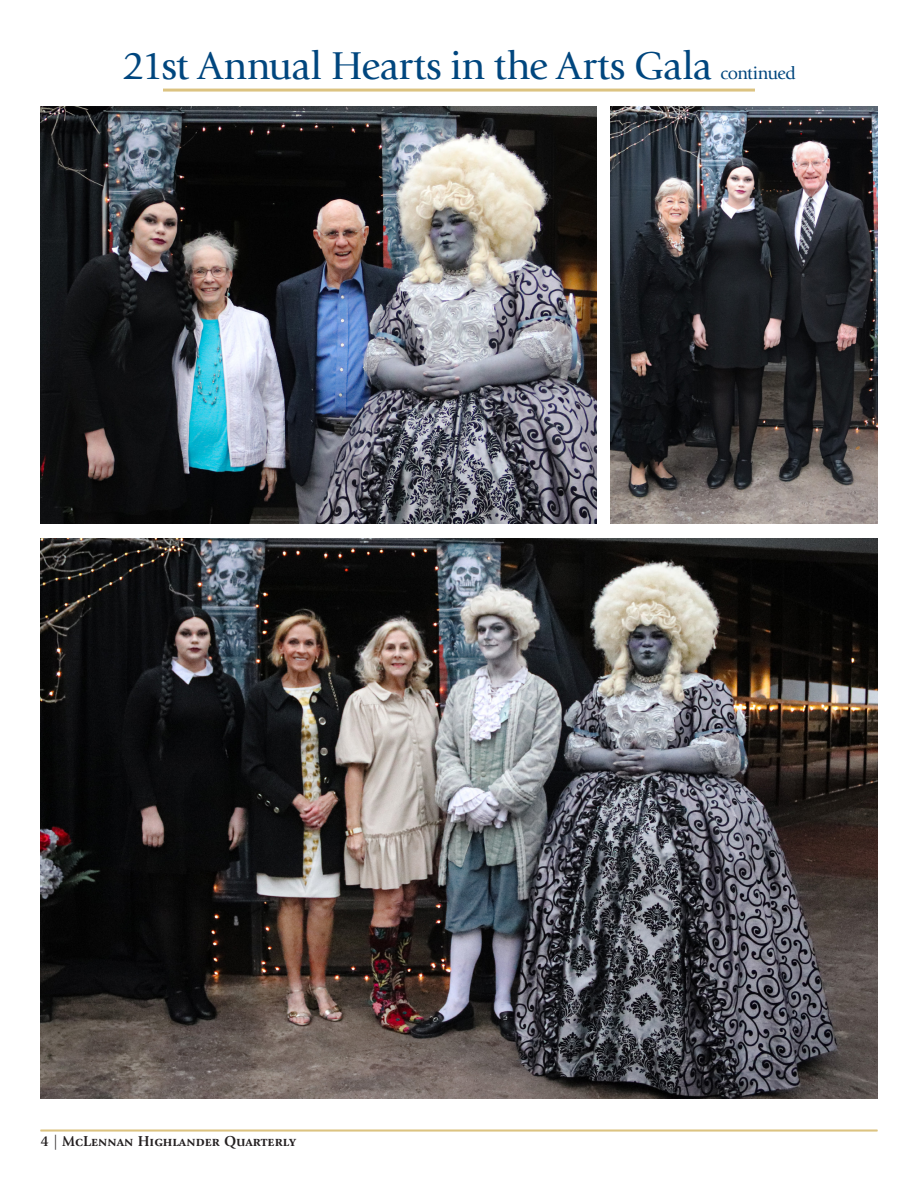
<style>
.page{position:relative;width:918px;height:1188px;background:#fff}
.page>*{position:absolute;margin:0;border:0;box-sizing:border-box;transform-origin:0 0}
.t1{font:40.5px "Giovanni Std";letter-spacing:-.03em;color:#00467e}
.t2{font:18px "Giovanni Std";color:#00467e}
.t3{font:700 15px "Giovanni Std";color:#231f20}
</style>
<div class="page">
<hr style="left:40px;top:1131px;width:838px;height:1px;background:#dcc381">
<hr style="left:40px;top:1130px;width:838px;height:1px;background:#dcc381">
<hr style="left:163px;top:89px;width:592px;height:3px;background:#dcc381">
<img style="left:40px;top:107px;width:556px;height:417px">
<img style="left:610px;top:107px;width:268px;height:417px">
<img style="left:40px;top:539px;width:838px;height:560px">
<p class="t1" style="left:122px;top:43px;width:592px">21st Annual Hearts in the Arts Gala</p>
<p class="t2" style="left:721px;top:63px;width:77px">continued</p>
<p class="t3" style="left:40px;top:1132px;width:257px">4 | McLennan Highlander Quarterly</p>
</div>
